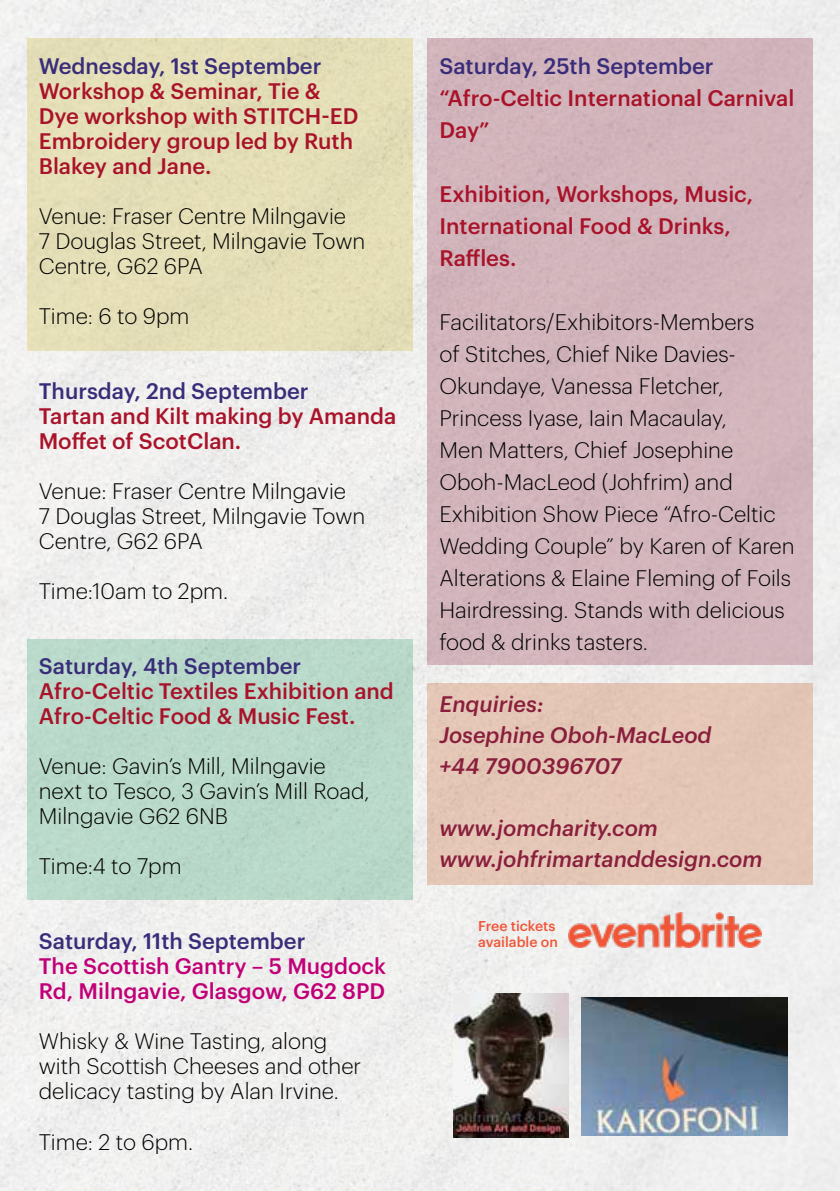
<style>
.page{position:relative;width:840px;height:1191px;background:#fff}
.page>*{position:absolute;margin:0;border:0;box-sizing:border-box;transform-origin:0 0}
.t1{font:300 22px/32px "Graphik";color:#000}
.t2{font:500 22px/25px "Graphik";color:#a9132a}
.t3{font:500 22px "Graphik";color:#392d7a}
.t4{font:italic 500 22px/31px "Graphik";color:#891f3c}
.t5{font:500 22px/25px "Graphik";color:#c10077}
.t6{font:500 14px/16px "Graphik";color:#f05537}
</style>
<div class="page">
<div style="left:0;top:0;width:839px;height:1191px;background:#f0f0ef"></div>
<div style="left:27px;top:38px;width:385px;height:313px;background:#e4deb7"></div>
<div style="left:27px;top:639px;width:385px;height:261px;background:#b9d9c9"></div>
<div style="left:427px;top:683px;width:385px;height:201px;background:#e4c6b7"></div>
<div style="left:427px;top:38px;width:385px;height:627px;background:#d2b5bc"></div>
<img style="left:581px;top:997px;width:206px;height:138px">
<img style="left:453px;top:993px;width:115px;height:145px">
<img style="left:567px;top:912px;width:194px;height:35px">
<p class="t3" style="left:39px;top:49px;width:284px">Wednesday, 1st September</p>
<p class="t2" style="left:39px;top:76px;width:321px">Workshop &amp; Seminar, Tie &amp;<br>Dye workshop with STITCH-ED<br>Embroidery group led by Ruth<br>Blakey and Jane.</p>
<p class="t1" style="left:39px;top:202px;width:328px;line-height:25px">Venue: Fraser Centre Milngavie<br>7 Douglas Street, Milngavie Town<br>Centre, G62 6PA</p>
<p class="t1" style="left:39px;top:298px;width:152px">Time: 6 to 9pm</p>
<p class="t3" style="left:39px;top:374px;width:271px">Thursday, 2nd September</p>
<p class="t2" style="left:39px;top:401px;width:359px">Tartan and Kilt making by Amanda<br>Moffet of ScotClan.</p>
<p class="t1" style="left:39px;top:477px;width:328px;line-height:25px">Venue: Fraser Centre Milngavie<br>7 Douglas Street, Milngavie Town<br>Centre, G62 6PA</p>
<p class="t1" style="left:39px;top:573px;width:191px">Time:10am to 2pm.</p>
<p class="t3" style="left:39px;top:649px;width:264px">Saturday, 4th September</p>
<p class="t2" style="left:39px;top:676px;width:356px">Afro-Celtic Textiles Exhibition and<br>Afro-Celtic Food &amp; Music Fest.</p>
<p class="t1" style="left:39px;top:752px;width:332px;line-height:25px">Venue: Gavin’s Mill, Milngavie next to Tesco, 3 Gavin’s Mill Road,<br>Milngavie G62 6NB</p>
<p class="t1" style="left:39px;top:848px;width:144px">Time:4 to 7pm</p>
<p class="t3" style="left:39px;top:924px;width:268px">Saturday, 11th September</p>
<p class="t5" style="left:39px;top:951px;width:349px">The Scottish Gantry – 5 Mugdock<br>Rd, Milngavie, Glasgow, G62 8PD</p>
<p class="t1" style="left:39px;top:1027px;width:324px;line-height:25px">Whisky &amp; Wine Tasting, along with Scottish Cheeses and other delicacy tasting by Alan Irvine.</p>
<p class="t1" style="left:39px;top:1124px;width:156px">Time: 2 to 6pm.</p>
<p class="t3" style="left:439px;top:49px;width:275px">Saturday, 25th September</p>
<p class="t2" style="left:439px;top:80px;width:356px;line-height:32px">“Afro-Celtic International Carnival<br>Day”</p>
<p class="t2" style="left:439px;top:176px;width:315px;line-height:32px">Exhibition, Workshops, Music,<br>International Food &amp; Drinks,<br>Raffles.</p>
<p class="t1" style="left:439px;top:304px;width:356px">Facilitators/Exhibitors-Members<br>of Stitches, Chief Nike Davies-<br>Okundaye, Vanessa Fletcher,<br>Princess Iyase, Iain Macaulay,<br>Men Matters, Chief Josephine<br>Oboh-MacLeod (Johfrim) and<br>Exhibition Show Piece “Afro-Celtic<br>Wedding Couple” by Karen of Karen<br>Alterations &amp; Elaine Fleming of Foils<br>Hairdressing. Stands with delicious food &amp; drinks tasters.</p>
<p class="t4" style="left:439px;top:686px;width:273px">Enquiries:<br>Josephine Oboh-MacLeod +44 7900396707</p>
<p class="t4" style="left:439px;top:810px;width:324px">www.jomcharity.com www.johfrimartanddesign.com</p>
<p class="t6" style="left:478px;top:916px;width:81px">Free tickets available on</p>
</div>
